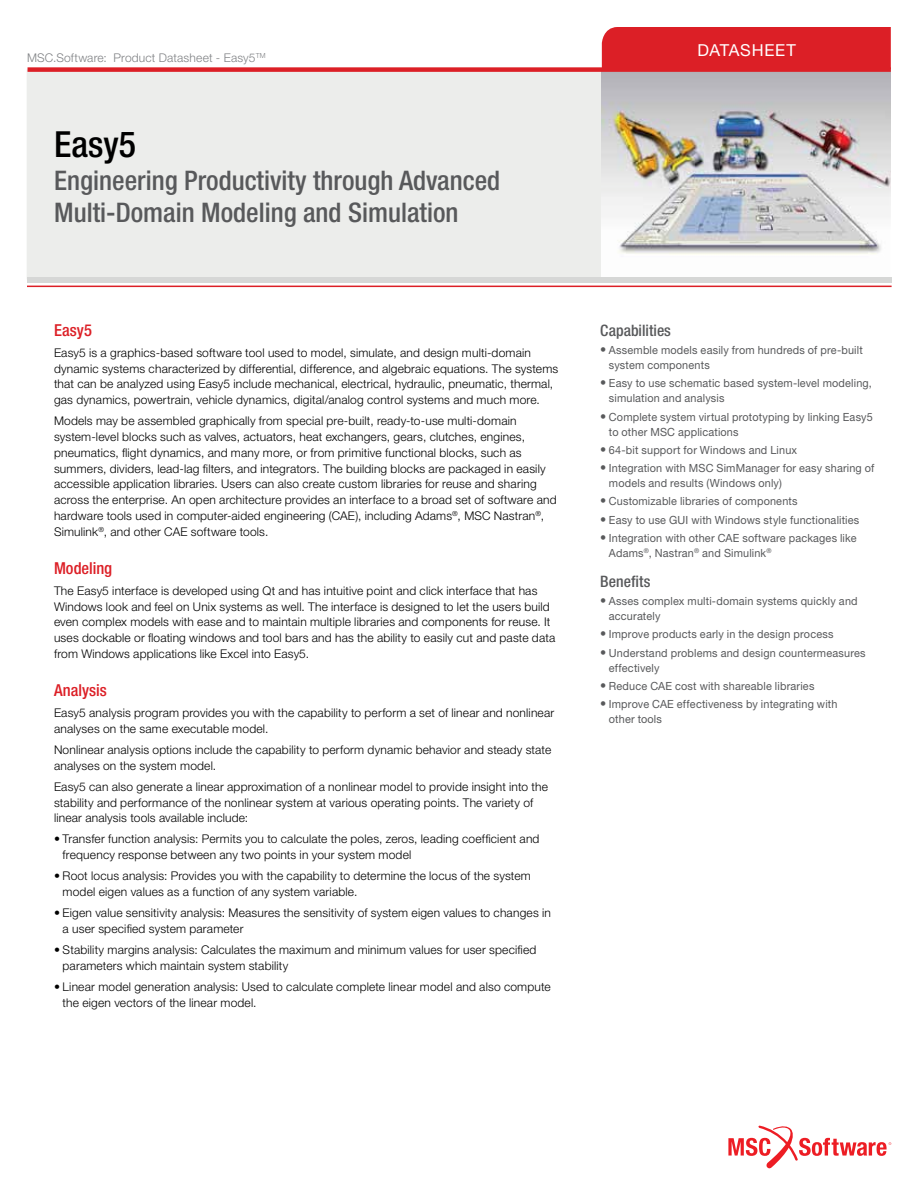
<style>
.page{position:relative;width:918px;height:1188px;background:#fff}
.page>*{position:absolute;margin:0;border:0;box-sizing:border-box;transform-origin:0 0}
.t1{font:500 condensed 36px "Helvetica Neue LT Pro";color:#000}
.t2{font:500 condensed 27px/32.4px "Helvetica Neue LT Pro";color:#58595b}
.t3{font:500 condensed 16.5px "Helvetica Neue LT Pro";color:#dc1f26}
.t4{font:16.5px "Helvetica Neue LT Pro";letter-spacing:.04em;color:#fff}
.t5{font:500 condensed 15.75px "Helvetica Neue LT Pro";letter-spacing:.005em;color:#58595b}
.t6{font:300 12px/15.8px "Helvetica Neue LT Pro";letter-spacing:.015em;color:#000}
.t7{font:300 12px "Helvetica Neue LT Pro";letter-spacing:.015em;color:#808285}
.t8{font:11.25px/15px "Helvetica Neue LT Pro";letter-spacing:.015em;color:#58595b}
.s1{font-weight:300;font-size:12.75px}
</style>
<div class="page">
<svg style="left:728px;top:1125px;width:163px;height:44px"></svg>
<div style="left:27px;top:70px;width:862px;height:209px;background:#ecedeb;border:1px solid #ecedeb"></div>
<div style="left:602px;top:27px;width:289px;height:40px;background:#dc1f26"></div>
<img style="left:602px;top:72px;width:289px;height:206px">
<div style="left:28px;top:67px;width:863px;height:5px;background:#dc1f26"></div>
<div style="left:27px;top:278px;width:864px;height:5px;background:#d6d7d6"></div>
<hr style="left:27px;top:286px;width:865px;height:1px;background:#dc1f26">
<p class="t7" style="left:27px;top:50px;width:240px">MSC.Software: Product Datasheet - Easy5<sup>TM</sup></p>
<h1 class="t1" style="left:54px;top:123px;width:83px">Easy5</h1>
<h2 class="t2" style="left:54px;top:164px;width:447px">Engineering Productivity through Advanced<br>Multi-Domain Modeling and Simulation</h2>
<h3 class="t3" style="left:54px;top:320px;width:39px">Easy5</h3>
<p class="t6" style="left:54px;top:345px;width:506px">Easy5 is a graphics-based software tool used to model, simulate, and design multi-domain dynamic systems characterized by differential, difference, and algebraic equations. The systems that can be analyzed using Easy5 include mechanical, electrical, hydraulic, pneumatic, thermal, gas dynamics, powertrain, vehicle dynamics, digital/analog control systems and much more.</p>
<p class="t6" style="left:54px;top:413px;width:504px">Models may be assembled graphically from special pre-built, ready-to-use multi-domain system-level blocks such as valves, actuators, heat exchangers, gears, clutches, engines, pneumatics, flight dynamics, and many more, or from primitive functional blocks, such as summers, dividers, lead-lag filters, and integrators. The building blocks are packaged in easily accessible application libraries. Users can also create custom libraries for reuse and sharing across the enterprise. An open architecture provides an interface to a broad set of software and hardware tools used in computer-aided engineering (CAE), including Adams<sup>®</sup>, MSC Nastran<sup>®</sup>, Simulink<sup>®</sup>, and other CAE software tools.</p>
<h3 class="t3" style="left:54px;top:558px;width:60px">Modeling</h3>
<p class="t6" style="left:54px;top:582px;width:503px">The Easy5 interface is developed using Qt and has intuitive point and click interface that has Windows look and feel on Unix systems as well. The interface is designed to let the users build even complex models with ease and to maintain multiple libraries and components for reuse. It uses dockable or floating windows and tool bars and has the ability to easily cut and paste data from Windows applications like Excel into Easy5.</p>
<h3 class="t3" style="left:54px;top:680px;width:54px">Analysis</h3>
<p class="t6" style="left:54px;top:705px;width:502px">Easy5 analysis program provides you with the capability to perform a set of linear and nonlinear analyses on the same executable model.</p>
<p class="t6" style="left:54px;top:742px;width:499px">Nonlinear analysis options include the capability to perform dynamic behavior and steady state analyses on the system model.</p>
<p class="t6" style="left:54px;top:778px;width:496px">Easy5 can also generate a linear approximation of a nonlinear model to provide insight into the stability and performance of the nonlinear system at various operating points. The variety of linear analysis tools available include:</p>
<p class="t6" style="left:63px;top:831px;width:478px;text-indent:-9px">• Transfer function analysis: Permits you to calculate the poles, zeros, leading coefficient and frequency response between any two points in your system model</p>
<p class="t6" style="left:63px;top:868px;width:470px;text-indent:-9px">• Root locus analysis: Provides you with the capability to determine the locus of the system model eigen values as a function of any system variable.</p>
<p class="t6" style="left:63px;top:905px;width:490px;text-indent:-9px">• Eigen value sensitivity analysis: Measures the sensitivity of system eigen values to changes in a user specified system parameter</p>
<p class="t6" style="left:63px;top:942px;width:475px;text-indent:-9px">• Stability margins analysis: Calculates the maximum and minimum values for user specified parameters which maintain system stability</p>
<p class="t6" style="left:63px;top:979px;width:490px;text-indent:-9px">• Linear model generation analysis: Used to calculate complete linear model and also compute the eigen vectors of the linear model.</p>
<h3 class="t4" style="left:697px;top:40px;width:100px">DATASHEET</h3>
<h3 class="t5" style="left:600px;top:321px;width:72px">Capabilities</h3>
<p class="t8" style="left:609px;top:342px;width:255px;text-indent:-9px"><span class="s1">•</span> Assemble models easily from hundreds of pre-built system components</p>
<p class="t8" style="left:609px;top:376px;width:264px;text-indent:-9px"><span class="s1">•</span> Easy to use schematic based system-level modeling, simulation and analysis</p>
<p class="t8" style="left:609px;top:409px;width:265px;text-indent:-9px"><span class="s1">•</span> Complete system virtual prototyping by linking Easy5 to other MSC applications</p>
<p class="t8" style="left:600px;top:442px;width:198px"><span class="s1">•</span> 64-bit support for Windows and Linux</p>
<p class="t8" style="left:609px;top:460px;width:267px;text-indent:-9px"><span class="s1">•</span> Integration with MSC SimManager for easy sharing of models and results (Windows only)</p>
<p class="t8" style="left:600px;top:494px;width:199px"><span class="s1">•</span> Customizable libraries of components</p>
<p class="t8" style="left:600px;top:512px;width:261px"><span class="s1">•</span> Easy to use GUI with Windows style functionalities</p>
<p class="t8" style="left:609px;top:530px;width:249px;text-indent:-9px"><span class="s1">•</span> Integration with other CAE software packages like<br>Adams<sup>®</sup>, Nastran<sup>®</sup> and Simulink<sup>®</sup></p>
<h3 class="t5" style="left:600px;top:572px;width:52px">Benefits</h3>
<p class="t8" style="left:609px;top:593px;width:250px;text-indent:-9px"><span class="s1">•</span> Asses complex multi-domain systems quickly and accurately</p>
<p class="t8" style="left:600px;top:627px;width:235px"><span class="s1">•</span> Improve products early in the design process</p>
<p class="t8" style="left:609px;top:645px;width:258px;text-indent:-9px"><span class="s1">•</span> Understand problems and design countermeasures effectively</p>
<p class="t8" style="left:600px;top:678px;width:216px"><span class="s1">•</span> Reduce CAE cost with shareable libraries</p>
<p class="t8" style="left:609px;top:696px;width:230px;text-indent:-9px"><span class="s1">•</span> Improve CAE effectiveness by integrating with other tools</p>
</div>
